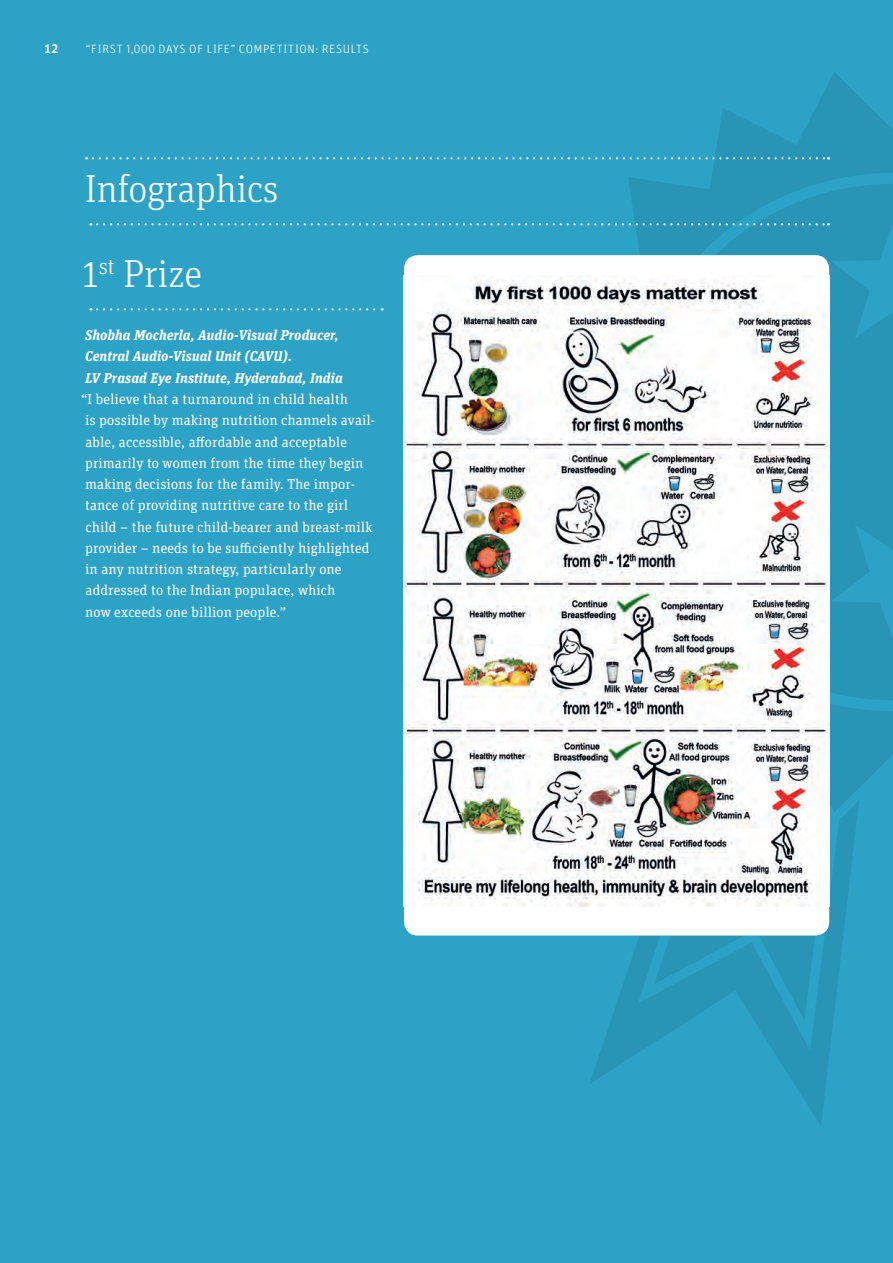
<style>
.page{position:relative;width:893px;height:1263px;background:#2ca2c7}
.page>*{position:absolute;margin:0;border:0;box-sizing:border-box;transform-origin:0 0}
.t1{font:300 39px/85.1px "Unit Slab Pro";letter-spacing:-.01em;color:#fff}
.t2{font:14.25px/21.3px "Unit Slab Pro";letter-spacing:.005em;color:#fff}
.t3{font:italic 700 14.25px/21.3px "Unit Slab Pro";letter-spacing:.005em;color:#fff}
.t4{font:500 13.5px "Unit Pro";color:#fff}
.t5{font:300 12px "Unit Pro";letter-spacing:.05em;color:#fff}
</style>
<div class="page">
<svg style="left:589px;top:812px;width:269px;height:313px"></svg>
<svg style="left:654px;top:927px;width:174px;height:93px;fill:#2894b6"></svg>
<svg style="left:525px;top:72px;width:368px;height:740px;fill:#2894b6"></svg>
<div style="left:404px;top:255px;width:425px;height:680px;background:#fff;border-radius:14px"></div>
<img style="left:404px;top:275px;width:425px;height:632px">
<svg style="left:93px;top:157px;width:736px;height:2px"></svg>
<svg style="left:97px;top:223px;width:732px;height:2px"></svg>
<svg style="left:97px;top:308px;width:286px;height:3px"></svg>
<p class="t4" style="left:45px;top:39px;width:15px">12</p>
<p class="t5" style="left:86px;top:41px;width:284px">“FIRST 1,000 DAYS OF LIFE” COMPETITION: RESULTS</p>
<h1 class="t1" style="left:82px;top:145px;width:198px">Infographics<br>1<sup>st</sup> Prize</h1>
<p class="t3" style="left:85px;top:324px;width:259px">Shobha Mocherla, Audio-Visual Producer,<br>Central Audio-Visual Unit (CAVU).<br>LV Prasad Eye Institute, Hyderabad, India</p>
<p class="t2" style="left:81px;top:388px;width:295px">“I believe that a turnaround in child health<br>is possible by making nutrition channels avail&shy;able, accessible, affordable and acceptable primarily to women from the time they begin making decisions for the family. The impor&shy;tance of providing nutritive care to the girl child – the future child-bearer and breast-milk provider – needs to be sufficiently highlighted in any nutrition strategy, particularly one addressed to the Indian populace, which<br>now exceeds one billion people.”</p>
</div>
